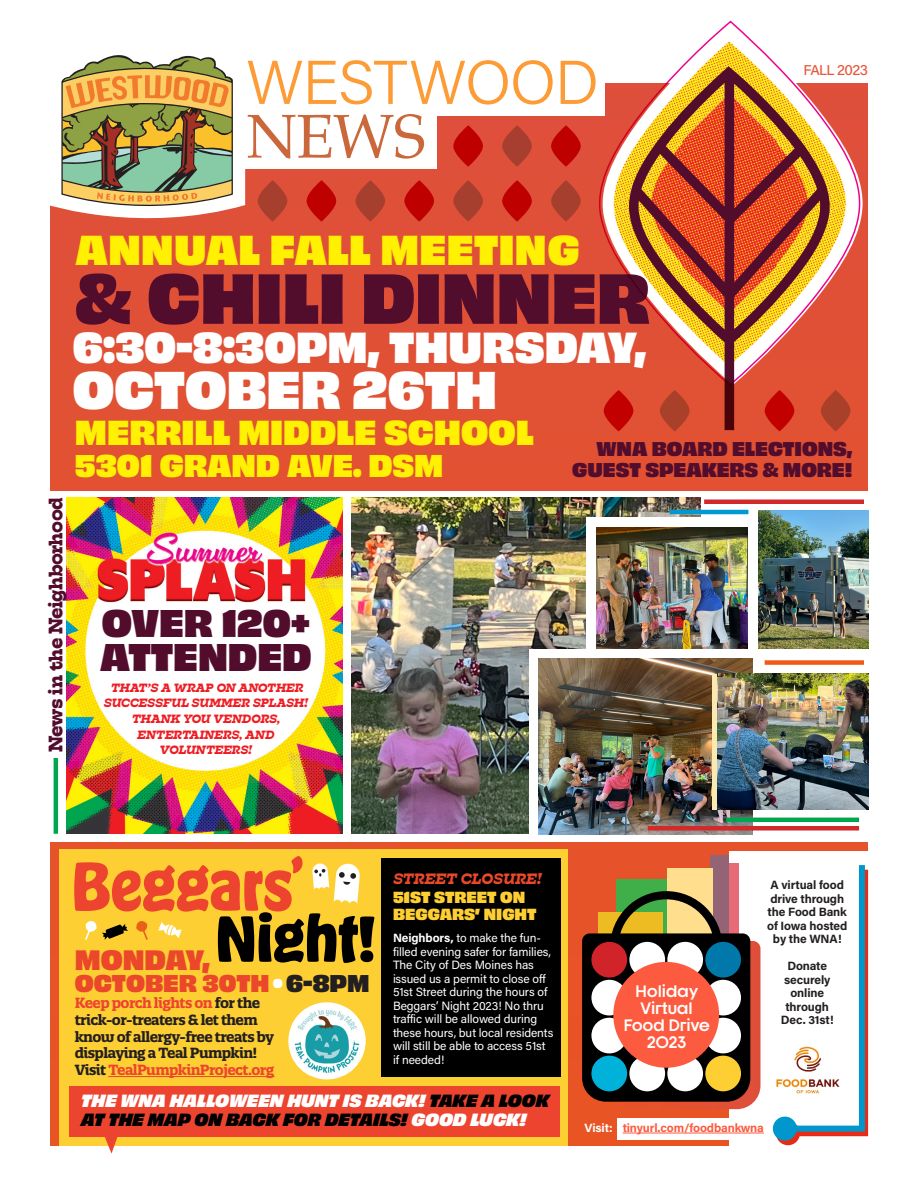
<style>
.page{position:relative;width:918px;height:1188px;background:#fff}
.page>*{position:absolute;margin:0;border:0;box-sizing:border-box;transform-origin:0 0}
.t1{font:66px "Obviously Blck";color:#520d2d}
.t2{font:700 62.85px "Hobeaux";color:#ed442f}
.t3{font:300 61.8px "Acumin Pro";letter-spacing:-.02em;color:#fd9c36}
.t4{font:61.8px "Palatino";color:#ca673b}
.t5{font:700 59.1px "Hobeaux";color:#000}
.t6{font:49.5px "Obviously Blck";color:#fff}
.t7{font:40.5px "Obviously Blck";color:#fff}
.t8{font:39px "Obviously Blck";letter-spacing:.01em;color:#fff101}
.t9{font:36px/33.6px "Obviously Blck";color:#520d2d}
.t10{font:32.4px "Obviously Blck";color:#fff101}
.t11{font:29.4px "Obviously Blck";color:#fff101}
.t12{font:26.25px "Obviously Blck";color:#eb482b}
.t13{font:22.65px "Obviously Blck";color:#eb482b}
.t14{font:700 19.5px "Hatch";letter-spacing:-.035em;color:#520d2d}
.t15{font:18.6px "Obviously Blck";color:#520d2d}
.t16{font:italic 16.5px/18.8px "Obviously Blck";color:#fff}
.t17{font:700 16.35px/17.1px "Dystopian";color:#fff;text-align:center}
.t18{font:15px/16.5px "Obviously Blck";color:#fecf33}
.t19{font:italic 700 15px "Hatch";letter-spacing:-.01em;color:#eb482b}
.t20{font:700 14.25px "Quatro Slab";letter-spacing:-.04em;color:#231f20}
.t21{font:700 14.25px "Quatro Slab";letter-spacing:-.04em;color:#ed442f}
.t22{font:500 14.25px "Acumin Pro";letter-spacing:-.045em;color:#e6573d}
.t23{font:12px/13.5px "Acumin Pro";letter-spacing:-.01em;color:#fff}
.t24{font:700 12px/13.5px "Acumin Pro";letter-spacing:-.01em;color:#231f20;text-align:center}
.t25{font:italic 700 12px/15.6px "Hatch";letter-spacing:-.01em;color:#ee1d23;text-align:center}
.t26{font:700 12px "Acumin Pro";letter-spacing:-.01em;color:#fd5b3f}
.s1{color:#231f20}
.s2{font-weight:700}
.s3{color:#000}
.s4{color:#fff}
</style>
<div class="page">
<div style="left:50px;top:83px;width:818px;height:1063px;background:#e15134"></div>
<div style="left:44px;top:491px;width:825px;height:351px;background:#fff"></div>
<img style="left:66px;top:498px;width:276px;height:336px">
<div style="left:59px;top:849px;width:509px;height:297px;background:#fecf33"></div>
<svg style="left:312px;top:863px;width:48px;height:41px"></svg>
<hr style="left:108px;top:1076px;width:166px;height:1px;background:#ed442f">
<svg style="left:136px;top:921px;width:12px;height:19px"></svg>
<svg style="left:85px;top:921px;width:43px;height:19px"></svg>
<svg style="left:158px;top:922px;width:24px;height:16px"></svg>
<div style="left:288px;top:1002px;width:78px;height:77px;background:#fff;border-radius:50%"></div>
<img style="left:291px;top:1008px;width:74px;height:67px">
<img style="left:351px;top:498px;width:349px;height:336px">
<div style="left:586px;top:517px;width:162px;height:134px;background:#fff"></div>
<img style="left:596px;top:527px;width:152px;height:122px">
<img style="left:758px;top:510px;width:110px;height:139px">
<div style="left:381px;top:859px;width:180px;height:218px;background:#000"></div>
<div style="left:69px;top:1087px;width:490px;height:50px;background:#ed442f"></div>
<svg style="left:105px;top:1137px;width:13px;height:17px"></svg>
<div style="left:729px;top:851px;width:149px;height:307px;background:#fff"></div>
<div style="left:721px;top:863px;width:18px;height:85px;background:#e76b77"></div>
<div style="left:617px;top:1118px;width:156px;height:21px;background:#fff"></div>
<div style="left:711px;top:856px;width:18px;height:85px;background:#936475"></div>
<div style="left:616px;top:879px;width:58px;height:57px;background:#40ae49"></div>
<div style="left:667px;top:869px;width:46px;height:72px;background:#ffde8d"></div>
<svg style="left:582px;top:895px;width:178px;height:214px"></svg>
<div style="left:591px;top:942px;width:36px;height:36px;background:#d1232a;border-radius:50%"></div>
<div style="left:591px;top:980px;width:36px;height:35px;background:#fff;border-radius:50%"></div>
<div style="left:591px;top:1018px;width:36px;height:35px;background:#fff;border-radius:50%"></div>
<div style="left:591px;top:1056px;width:36px;height:35px;background:#00b1d9;border-radius:50%"></div>
<div style="left:629px;top:942px;width:36px;height:36px;background:#fff;border-radius:50%"></div>
<div style="left:629px;top:1056px;width:36px;height:35px;background:#fff;border-radius:50%"></div>
<div style="left:667px;top:942px;width:36px;height:36px;background:#fff;border-radius:50%"></div>
<div style="left:667px;top:1056px;width:36px;height:35px;background:#fff;border-radius:50%"></div>
<div style="left:705px;top:942px;width:36px;height:36px;background:#0078aa;border-radius:50%"></div>
<div style="left:705px;top:980px;width:36px;height:35px;background:#fff;border-radius:50%"></div>
<div style="left:705px;top:1018px;width:36px;height:35px;background:#fff;border-radius:50%"></div>
<div style="left:705px;top:1056px;width:36px;height:35px;background:#fecf33;border-radius:50%"></div>
<div style="left:613px;top:962px;width:106px;height:106px;background:#fd5b3f;border-radius:50%"></div>
<img style="left:776px;top:1079px;width:3px;height:9px">
<div style="left:239px;top:79px;width:365px;height:37px;background:#fff"></div>
<div style="left:239px;top:110px;width:197px;height:58px;background:#fff"></div>
<svg style="left:50px;top:55px;width:195px;height:164px"></svg>
<hr style="left:623px;top:1133px;width:141px;height:1px;background:#fd5b3f">
<div style="left:776px;top:1121px;width:24px;height:24px;background:#e62b17;border-radius:50%"></div>
<svg style="left:779px;top:865px;width:90px;height:274px"></svg>
<div style="left:773px;top:1117px;width:24px;height:24px;background:#0098cc;border-radius:50%"></div>
<div style="left:529px;top:649px;width:224px;height:185px;background:#fff"></div>
<img style="left:538px;top:659px;width:215px;height:175px">
<hr style="left:704px;top:500px;width:160px;height:4px;background:#d2292a">
<div style="left:765px;top:660px;width:99px;height:5px;background:#f25917"></div>
<hr style="left:670px;top:510px;width:78px;height:4px;background:#0099d1">
<div style="left:712px;top:674px;width:157px;height:135px;background:#fbe9b0"></div>
<img style="left:717px;top:674px;width:152px;height:135px">
<div style="left:648px;top:826px;width:211px;height:5px;background:#d2292a"></div>
<hr style="left:726px;top:818px;width:133px;height:4px;background:#00a54f">
<hr style="left:54px;top:758px;width:4px;height:76px;background:#00a54f">
<img style="left:604px;top:52px;width:92px;height:118px">
<img style="left:696px;top:20px;width:142px;height:117px">
<img style="left:831px;top:137px;width:25px;height:33px">
<img style="left:599px;top:170px;width:30px;height:107px">
<img style="left:831px;top:170px;width:32px;height:110px">
<img style="left:619px;top:172px;width:10px;height:63px">
<img style="left:831px;top:172px;width:9px;height:63px">
<svg style="left:629px;top:66px;width:202px;height:364px"></svg>
<svg style="left:551px;top:180px;width:30px;height:42px"></svg>
<svg style="left:603px;top:390px;width:30px;height:41px"></svg>
<svg style="left:764px;top:390px;width:30px;height:41px"></svg>
<svg style="left:659px;top:390px;width:31px;height:41px"></svg>
<svg style="left:820px;top:390px;width:30px;height:41px"></svg>
<svg style="left:551px;top:125px;width:30px;height:42px"></svg>
<svg style="left:502px;top:180px;width:30px;height:42px"></svg>
<svg style="left:502px;top:125px;width:30px;height:42px"></svg>
<svg style="left:453px;top:180px;width:30px;height:42px"></svg>
<svg style="left:453px;top:125px;width:30px;height:42px"></svg>
<svg style="left:404px;top:180px;width:30px;height:42px"></svg>
<svg style="left:355px;top:180px;width:30px;height:42px"></svg>
<svg style="left:306px;top:180px;width:30px;height:42px"></svg>
<svg style="left:257px;top:180px;width:30px;height:42px"></svg>
<p class="t3" style="left:246px;top:40px;width:354px">WESTWOOD</p>
<p class="t22" style="left:804px;top:60px;width:66px">FALL 2023</p>
<p class="t4" style="left:246px;top:85px;width:181px">NEWS</p>
<p class="t8" style="left:76px;top:219px;width:506px">ANNUAL FALL MEETING</p>
<p class="t1" style="left:76px;top:246px;width:576px">&amp; CHILI DINNER</p>
<p class="t7" style="left:73px;top:316px;width:575px">6:30-8:30PM, THURSDAY,</p>
<p class="t6" style="left:73px;top:351px;width:426px">OCTOBER 26TH</p>
<p class="t14" style="left:43px;top:752px;width:257px;rotate:-90deg">News in the Neighborhood</p>
<p class="t10" style="left:75px;top:407px;width:460px">MERRILL MIDDLE SCHOOL</p>
<p class="t11" style="left:75px;top:442px;width:370px">5301 GRAND AVE. DSM</p>
<p class="t9" style="left:100px;top:603px;width:213px">OVER 120+<br>ATTENDED</p>
<p class="t25" style="left:111px;top:680px;width:194px">THAT’S A WRAP ON ANOTHER</p>
<p class="t25" style="left:104px;top:695px;width:205px">SUCCESSFUL SUMMER SPLASH!<br>THANK YOU VENDORS,</p>
<p class="t25" style="left:137px;top:727px;width:139px">ENTERTAINERS, AND<br>VOLUNTEERS!</p>
<p class="t15" style="left:597px;top:434px;width:257px">WNA BOARD ELECTIONS,</p>
<p class="t15" style="left:572px;top:455px;width:282px">GUEST SPEAKERS &amp; MORE!</p>
<p class="t2" style="left:71px;top:844px;width:230px">Beggars’</p>
<p class="t5" style="left:215px;top:899px;width:161px">Night!</p>
<p class="t21" style="left:75px;top:994px;width:187px">Keep porch lights on <span class="s1">for the</span></p>
<p class="t20" style="left:75px;top:1011px;width:185px">trick-or-treaters &amp; let them</p>
<p class="t20" style="left:75px;top:1028px;width:201px">know of allergy-free treats by</p>
<p class="t20" style="left:75px;top:1044px;width:184px">displaying a Teal Pumpkin!</p>
<p class="t21" style="left:75px;top:1061px;width:201px"><span class="s1">Visit</span> TealPumpkinProject.org</p>
<p class="t19" style="left:393px;top:869px;width:150px">STREET CLOSURE!</p>
<p class="t18" style="left:393px;top:888px;width:145px">51ST STREET ON<br>BEGGARS’ NIGHT</p>
<p class="t23" style="left:393px;top:931px;width:162px"><span class="s2">Neighbors,</span> to make the fun&shy;filled evening safer for families,<br>The City of Des Moines has issued us a permit to close off<br>51st Street during the hours of<br>Beggars’ Night 2023! No thru traffic will be allowed during these hours, but local residents will still be able to access 51st if needed!</p>
<p class="t16" style="left:81px;top:1090px;width:470px">THE WNA HALLOWEEN HUNT IS BACK! <span class="s3">TAKE A LOOK<br>AT THE MAP ON BACK FOR DETAILS!</span> GOOD LUCK!</p>
<p class="t12" style="left:75px;top:939px;width:137px">MONDAY,</p>
<p class="t13" style="left:75px;top:965px;width:296px">OCTOBER 30TH <span class="s4">•</span> <span class="s1">6-8PM</span></p>
<p class="t17" style="left:623px;top:982px;width:88px">Holiday<br>Virtual<br>Food Drive</p>
<p class="t17" style="left:647px;top:1033px;width:41px">2023</p>
<p class="t24" style="left:767px;top:878px;width:82px">A virtual food drive through the Food Bank of Iowa hosted by the WNA!</p>
<p class="t24" style="left:781px;top:959px;width:54px">Donate securely online through<br>Dec. 31st!</p>
<p class="t26" style="left:585px;top:1119px;width:181px"><span class="s4">Visit:</span> tinyurl.com/foodbankwna</p>
</div>
